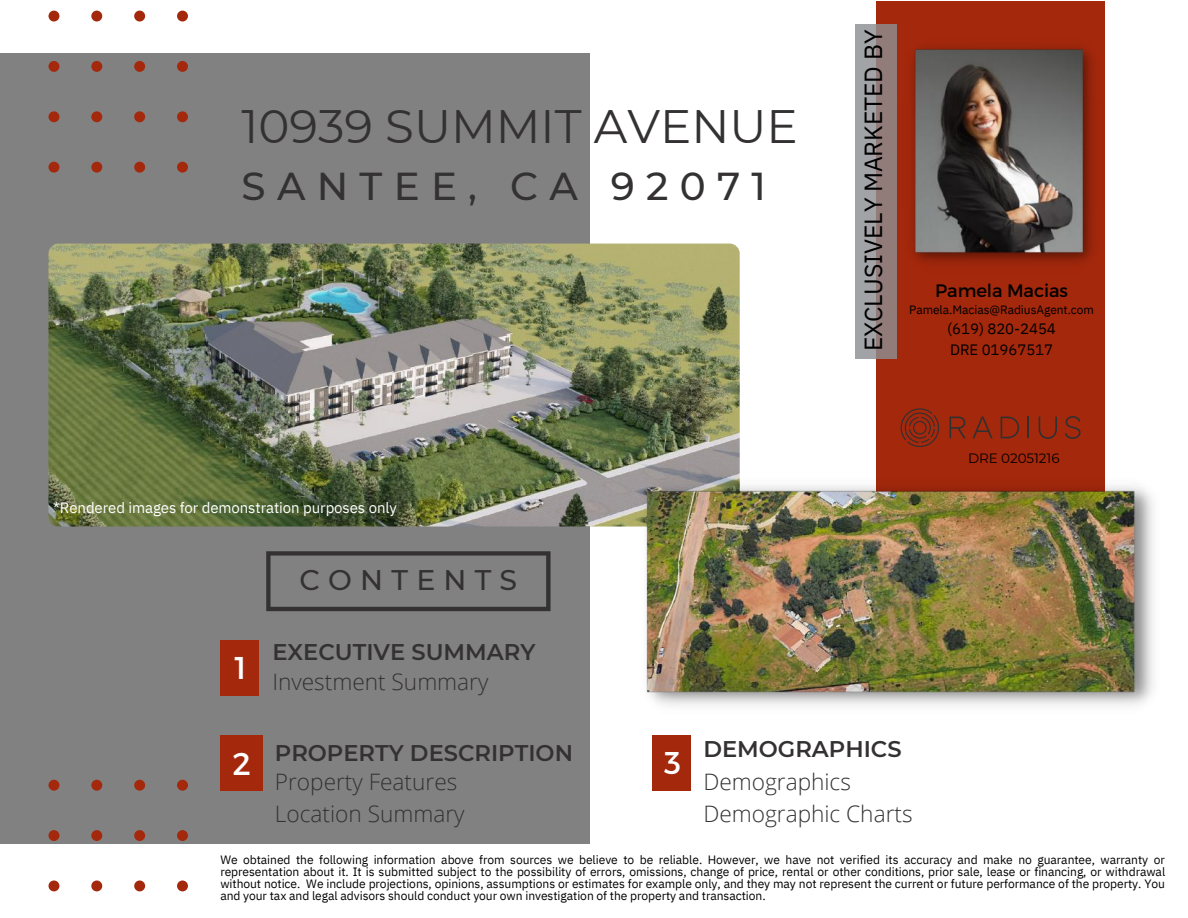
<style>
.page{position:relative;width:1188px;height:918px;background:#fff}
.page>*{position:absolute;margin:0;border:0;box-sizing:border-box;transform-origin:0 0}
.t1{font:46.8px "Montserrat";color:#343132}
.t2{font:500 38.85px "Montserrat";letter-spacing:.29em;color:#343132}
.t3{font:31.5px "Montserrat";color:#fff}
.t4{font:500 28.35px "Montserrat";letter-spacing:.29em;color:#343132}
.t5{font:24.75px "IBM Plex Sans";letter-spacing:-.005em;color:#000}
.t6{font:300 22.65px/31.5px "Open Sans";color:#343132}
.t7{font:600 22.65px "Montserrat";color:#343132}
.t8{font:18px "Montserrat";letter-spacing:-.005em;color:#000}
.t9{font:15px "IBM Plex Sans";letter-spacing:-.005em;color:#fff}
.t10{font:15px/21px "IBM Plex Sans";letter-spacing:-.005em;color:#000}
.t11{font:13.5px "Montserrat";letter-spacing:-.005em;color:#000}
.t12{font:12px/12px "IBM Plex Sans";letter-spacing:-.005em;color:#000;text-align:justify}
</style>
<div class="page">
<div style="left:0;top:54px;width:590px;height:789px;background:#818181"></div>
<svg style="left:49px;top:11px;width:139px;height:162px"></svg>
<img style="left:48px;top:244px;width:692px;height:283px;border-radius:10px">
<svg style="left:266px;top:551px;width:284px;height:60px"></svg>
<svg style="left:49px;top:780px;width:139px;height:112px"></svg>
<div style="left:876px;top:2px;width:228px;height:513px;background:#a4280c"></div>
<img style="left:550px;top:452px;width:604px;height:254px">
<div style="left:220px;top:640px;width:39px;height:56px;background:#a4280c"></div>
<div style="left:220px;top:735px;width:43px;height:56px;background:#a4280c"></div>
<img style="left:912px;top:47px;width:181px;height:216px">
<svg style="left:855px;top:24px;width:42px;height:334px;background:#9a8f90"></svg>
<svg style="left:901px;top:408px;width:38px;height:39px"></svg>
<svg style="left:950px;top:417px;width:16px;height:21px"></svg>
<svg style="left:973px;top:417px;width:20px;height:21px"></svg>
<svg style="left:1001px;top:417px;width:18px;height:21px"></svg>
<hr style="left:1027px;top:417px;width:2px;height:21px;background:#303030">
<svg style="left:1039px;top:417px;width:18px;height:22px"></svg>
<svg style="left:1065px;top:416px;width:16px;height:23px"></svg>
<div style="left:653px;top:735px;width:38px;height:56px;background:#a4280c"></div>
<h1 class="t1" style="left:242px;top:98px;width:558px">10939 SUMMIT AVENUE</h1>
<h2 class="t2" style="left:242px;top:162px;width:526px">SANTEE, CA 92071</h2>
<p class="t9" style="left:53px;top:498px;width:345px">*Rendered images for demonstration purposes only</p>
<h3 class="t4" style="left:300px;top:562px;width:219px">CONTENTS</h3>
<h3 class="t7" style="left:272px;top:638px;width:264px">EXECUTIVE SUMMARY</h3>
<h3 class="t6" style="left:234px;top:666px;width:256px"><sup>1</sup> Investment Summary</h3>
<h3 class="t5" style="left:857px;top:351px;width:323px;rotate:-90deg">EXCLUSIVELY MARKETED BY</h3>
<h3 class="t8" style="left:935px;top:279px;width:134px">Pamela Macias</h3>
<p class="t12" style="left:909px;top:303px;width:186px">Pamela.Macias@RadiusAgent.com</p>
<p class="t10" style="left:947px;top:318px;width:110px">(619) 820-2454<br>DRE 01967517</p>
<p class="t11" style="left:968px;top:450px;width:93px">DRE 02051216</p>
<h3 class="t3" style="left:232px;top:744px;width:20px">2</h3>
<h3 class="t7" style="left:275px;top:739px;width:300px">PROPERTY DESCRIPTION</h3>
<h3 class="t6" style="left:275px;top:766px;width:191px">Property Features<br>Location Summary</h3>
<h3 class="t3" style="left:664px;top:743px;width:18px">3</h3>
<h3 class="t7" style="left:703px;top:735px;width:200px">DEMOGRAPHICS</h3>
<h3 class="t6" style="left:703px;top:766px;width:211px">Demographics<br>Demographic Charts</h3>
<p class="t12" style="left:220px;top:853px;width:946px">We obtained the following information above from sources we believe to be reliable. However, we have not verified its accuracy and make no guarantee, warranty or representation about it. It is submitted subject to the possibility of errors, omissions, change of price, rental or other conditions, prior sale, lease or financing, or withdrawal without notice. We include projections, opinions, assumptions or estimates for example only, and they may not represent the current or future performance of the property. You and your tax and legal advisors should conduct your own investigation of the property and transaction.</p>
</div>
